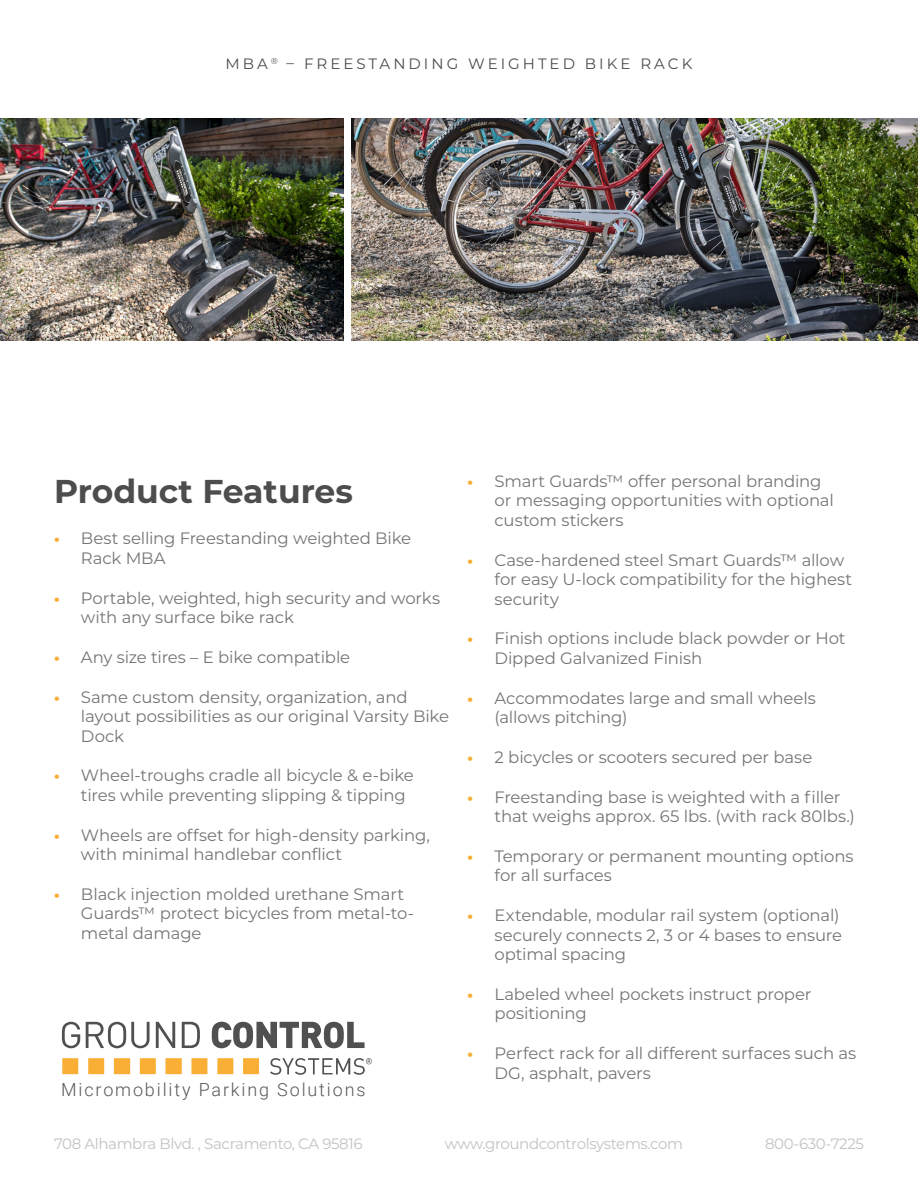
<style>
.page{position:relative;width:918px;height:1188px;background:#fff}
.page>*{position:absolute;margin:0;border:0;box-sizing:border-box;transform-origin:0 0}
.t1{font:700 33px "Montserrat";color:#4d4d4d}
.t2{font:300 18px "Roboto";letter-spacing:.105em;color:#585858}
.t3{font:16.5px/19.5px "Montserrat";letter-spacing:-.01em;color:#757575}
.t4{font:15px "Montserrat";letter-spacing:-.025em;color:#c0c2c4}
.t5{font:15px "Montserrat";letter-spacing:.2em;color:#4d4d4d}
.s1{font-family:"Myriad Pro";font-weight:700;color:#f7ad36}
</style>
<div class="page">
<svg style="left:62px;top:1058px;width:197px;height:16px"></svg>
<svg style="left:62px;top:1022px;width:18px;height:26px"></svg>
<svg style="left:86px;top:1022px;width:64px;height:26px"></svg>
<svg style="left:156px;top:1022px;width:19px;height:26px"></svg>
<svg style="left:182px;top:1022px;width:18px;height:26px"></svg>
<svg style="left:212px;top:1022px;width:153px;height:26px"></svg>
<svg style="left:270px;top:1058px;width:102px;height:17px"></svg>
<img style="left:351px;top:119px;width:567px;height:222px">
<img style="left:0;top:119px;width:343px;height:222px">
<p class="t5" style="left:226px;top:53px;width:468px">MBA <sup>®</sup> – FREESTANDING WEIGHTED BIKE RACK</p>
<h1 class="t1" style="left:54px;top:467px;width:300px">Product Features</h1>
<p class="t3" style="left:81px;top:528px;width:332px;text-indent:-27px"><span class="s1">•</span> Best selling Freestanding weighted Bike<br>Rack MBA</p>
<p class="t3" style="left:81px;top:587px;width:361px;text-indent:-27px"><span class="s1">•</span> Portable, weighted, high security and works with any surface bike rack</p>
<p class="t3" style="left:54px;top:647px;width:298px"><span class="s1">•</span> Any size tires – E bike compatible</p>
<p class="t3" style="left:81px;top:686px;width:370px;text-indent:-27px"><span class="s1">•</span> Same custom density, organization, and layout possibilities as our original Varsity Bike<br>Dock</p>
<p class="t3" style="left:81px;top:765px;width:334px;text-indent:-27px"><span class="s1">•</span> Wheel-troughs cradle all bicycle &amp; e-bike tires while preventing slipping &amp; tipping</p>
<p class="t3" style="left:81px;top:824px;width:351px;text-indent:-27px"><span class="s1">•</span> Wheels are offset for high-density parking, with minimal handlebar conflict</p>
<p class="t3" style="left:81px;top:884px;width:335px;text-indent:-27px"><span class="s1">•</span> Black injection molded urethane Smart<br>Guards™ protect bicycles from metal-to&shy;metal damage</p>
<p class="t2" style="left:61px;top:1077px;width:306px">Micromobility Parking Solutions</p>
<p class="t3" style="left:495px;top:471px;width:341px;text-indent:-27px"><span class="s1">•</span> Smart Guards™ offer personal branding or messaging opportunities with optional custom stickers</p>
<p class="t3" style="left:495px;top:550px;width:359px;text-indent:-27px"><span class="s1">•</span> Case-hardened steel Smart Guards™ allow for easy U-lock compatibility for the highest security</p>
<p class="t3" style="left:495px;top:628px;width:353px;text-indent:-27px"><span class="s1">•</span> Finish options include black powder or Hot<br>Dipped Galvanized Finish</p>
<p class="t3" style="left:495px;top:688px;width:323px;text-indent:-27px"><span class="s1">•</span> Accommodates large and small wheels (allows pitching)</p>
<p class="t3" style="left:468px;top:747px;width:346px"><span class="s1">•</span> 2 bicycles or scooters secured per base</p>
<p class="t3" style="left:495px;top:787px;width:362px;text-indent:-27px"><span class="s1">•</span> Freestanding base is weighted with a filler that weighs approx. 65 lbs. (with rack 80lbs.)</p>
<p class="t3" style="left:495px;top:846px;width:361px;text-indent:-27px"><span class="s1">•</span> Temporary or permanent mounting options for all surfaces</p>
<p class="t3" style="left:495px;top:905px;width:349px;text-indent:-27px"><span class="s1">•</span> Extendable, modular rail system (optional) securely connects 2, 3 or 4 bases to ensure optimal spacing</p>
<p class="t3" style="left:495px;top:984px;width:319px;text-indent:-27px"><span class="s1">•</span> Labeled wheel pockets instruct proper positioning</p>
<p class="t3" style="left:495px;top:1043px;width:363px;text-indent:-27px"><span class="s1">•</span> Perfect rack for all different surfaces such as<br>DG, asphalt, pavers</p>
<p class="t4" style="left:54px;top:1133px;width:310px">708 Alhambra Blvd. , Sacramento, CA 95816</p>
<p class="t4" style="left:445px;top:1133px;width:240px">www.groundcontrolsystems.com</p>
<p class="t4" style="left:765px;top:1133px;width:100px">800-630-7225</p>
</div>
